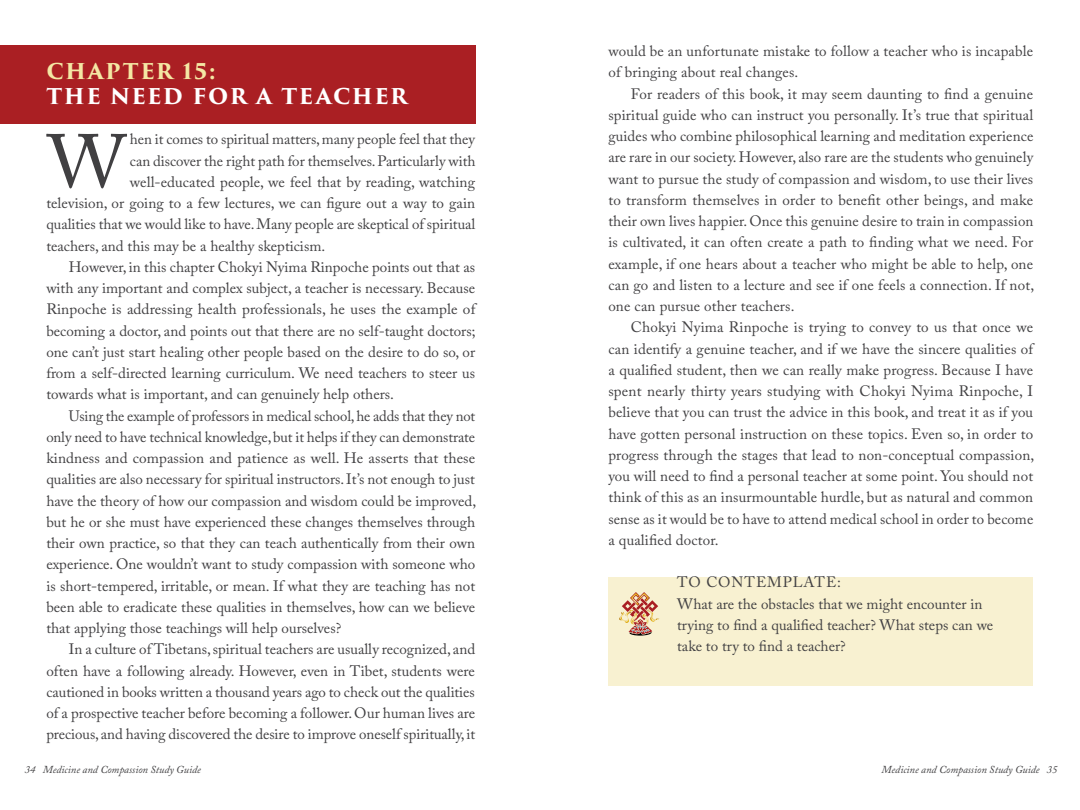
<style>
.page{position:relative;width:1080px;height:810px;background:#fff}
.page>*{position:absolute;margin:0;border:0;box-sizing:border-box;transform-origin:0 0}
.t1{font:74.75px "Adobe Caslon Pro";color:#414042}
.t2{font:700 21.25px "Trajan Pro 3";letter-spacing:.07em;color:#fff}
.t3{font:700 21.25px "Trajan Pro 3";letter-spacing:.08em;color:#f4e7a4}
.t4{font:15px/21.2px "Adobe Caslon Pro";color:#414042}
.t5{font:italic 10.62px "Adobe Caslon Pro";color:#414042}
</style>
<div class="page">
<div style="left:0;top:45px;width:475px;height:79px;background:#aa1f23"></div>
<div style="left:608px;top:577px;width:425px;height:109px;background:#f8f1d1"></div>
<svg style="left:619px;top:592px;width:40px;height:44px"></svg>
<h2 class="t3" style="left:46px;top:55px;width:171px">CHAPTER 15:</h2>
<h2 class="t2" style="left:46px;top:81px;width:362px">THE NEED FOR A TEACHER</h2>
<h1 class="t1" style="left:48px;top:117px;width:80px">W</h1>
<p class="t4" style="left:130px;top:129px;width:347px">hen it comes to spiritual matters, many people feel that they</p>
<p class="t4" style="left:130px;top:150px;width:347px">can discover the right path for themselves. Particularly with</p>
<p class="t4" style="left:130px;top:171px;width:347px">well-educated people, we feel that by reading, watching</p>
<p class="t4" style="left:46px;top:192px;width:430px">television, or going to a few lectures, we can figure out a way to gain</p>
<p class="t4" style="left:46px;top:214px;width:431px">qualities that we would like to have. Many people are skeptical of spiritual</p>
<p class="t4" style="left:46px;top:235px;width:280px">teachers, and this may be a healthy skepticism.</p>
<p class="t4" style="left:69px;top:256px;width:408px">However, in this chapter Chokyi Nyima Rinpoche points out that as</p>
<p class="t4" style="left:46px;top:277px;width:430px">with any important and complex subject, a teacher is necessary. Because</p>
<p class="t4" style="left:46px;top:299px;width:431px">Rinpoche is addressing health professionals, he uses the example of</p>
<p class="t4" style="left:46px;top:320px;width:431px">becoming a doctor, and points out that there are no self-taught doctors;</p>
<p class="t4" style="left:46px;top:341px;width:430px">one can’t just start healing other people based on the desire to do so, or</p>
<p class="t4" style="left:46px;top:362px;width:430px">from a self-directed learning curriculum. We need teachers to steer us</p>
<p class="t4" style="left:46px;top:384px;width:349px">towards what is important, and can genuinely help others.</p>
<p class="t4" style="left:69px;top:405px;width:408px">Using the example of professors in medical school, he adds that they not</p>
<p class="t4" style="left:46px;top:426px;width:430px">only need to have technical knowledge, but it helps if they can demonstrate</p>
<p class="t4" style="left:46px;top:447px;width:430px">kindness and compassion and patience as well. He asserts that these</p>
<p class="t4" style="left:46px;top:469px;width:430px">qualities are also necessary for spiritual instructors. It’s not enough to just</p>
<p class="t4" style="left:46px;top:490px;width:431px">have the theory of how our compassion and wisdom could be improved,</p>
<p class="t4" style="left:46px;top:511px;width:430px">but he or she must have experienced these changes themselves through</p>
<p class="t4" style="left:46px;top:532px;width:430px">their own practice, so that they can teach authentically from their own</p>
<p class="t4" style="left:46px;top:554px;width:430px">experience. One wouldn’t want to study compassion with someone who</p>
<p class="t4" style="left:46px;top:575px;width:430px">is short-tempered, irritable, or mean. If what they are teaching has not</p>
<p class="t4" style="left:46px;top:596px;width:430px">been able to eradicate these qualities in themselves, how can we believe</p>
<p class="t4" style="left:46px;top:617px;width:296px">that applying those teachings will help ourselves?</p>
<p class="t4" style="left:69px;top:639px;width:408px">In a culture of Tibetans, spiritual teachers are usually recognized, and</p>
<p class="t4" style="left:46px;top:660px;width:430px">often have a following already. However, even in Tibet, students were</p>
<p class="t4" style="left:46px;top:681px;width:430px">cautioned in books written a thousand years ago to check out the qualities</p>
<p class="t4" style="left:46px;top:702px;width:430px">of a prospective teacher before becoming a follower. Our human lives are</p>
<p class="t4" style="left:46px;top:724px;width:430px">precious, and having discovered the desire to improve oneself spiritually, it</p>
<p class="t4" style="left:608px;top:40px;width:426px">would be an unfortunate mistake to follow a teacher who is incapable of bringing about real changes.</p>
<p class="t4" style="left:608px;top:83px;width:427px;text-align:justify;text-indent:22px">For readers of this book, it may seem daunting to find a genuine spiritual guide who can instruct you personally. It’s true that spiritual guides who combine philosophical learning and meditation experience are rare in our society. However, also rare are the students who genuinely want to pursue the study of compassion and wisdom, to use their lives to transform themselves in order to benefit other beings, and make their own lives happier. Once this genuine desire to train in compassion is cultivated, it can often create a path to finding what we need. For example, if one hears about a teacher who might be able to help, one can go and listen to a lecture and see if one feels a connection. If not, one can pursue other teachers.</p>
<p class="t4" style="left:608px;top:316px;width:427px;text-align:justify;text-indent:22px">Chokyi Nyima Rinpoche is trying to convey to us that once we can identify a genuine teacher, and if we have the sincere qualities of a qualified student, then we can really make progress. Because I have spent nearly thirty years studying with Chokyi Nyima Rinpoche, I believe that you can trust the advice in this book, and treat it as if you have gotten personal instruction on these topics. Even so, in order to progress through the stages that lead to non-conceptual compassion, you will need to find a personal teacher at some point. You should not think of this as an insurmountable hurdle, but as natural and common sense as it would be to have to attend medical school in order to become a qualified doctor.</p>
<p class="t4" style="left:677px;top:571px;width:318px">TO CONTEMPLATE:<br>What are the obstacles that we might encounter in trying to find a qualified teacher? What steps can we take to try to find a teacher?</p>
<p class="t5" style="left:25px;top:763px;width:177px">34 Medicine and Compassion Study Guide</p>
<p class="t5" style="left:882px;top:763px;width:177px">Medicine and Compassion Study Guide 35</p>
</div>
